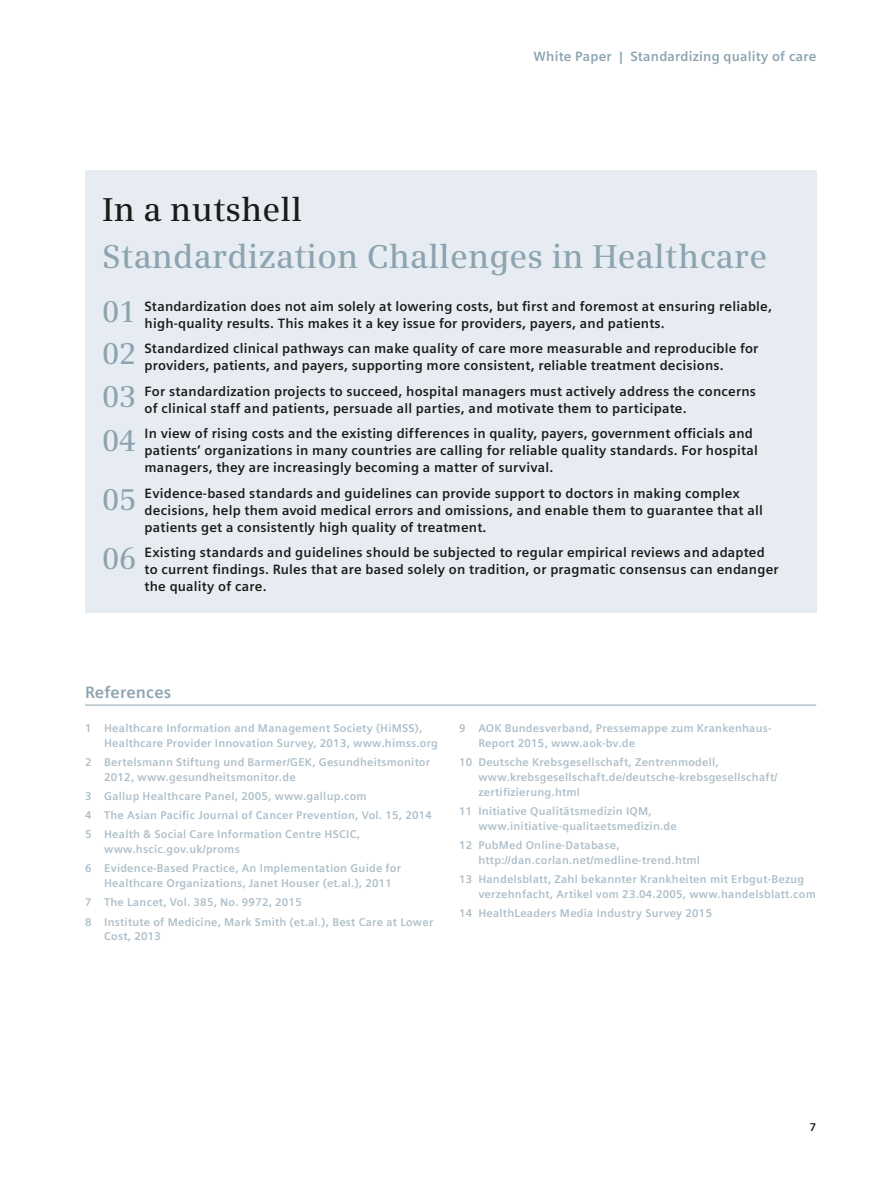
<style>
.page{position:relative;width:893px;height:1191px;background:#fff}
.page>*{position:absolute;margin:0;border:0;box-sizing:border-box;transform-origin:0 0}
.t1{font:600 33px "Siemens Serif";letter-spacing:.005em;color:#8ca3b0}
.t2{font:600 33px "Siemens Serif";letter-spacing:.005em;color:#1b1b19}
.t3{font:600 30px/42.9px "Siemens Serif";letter-spacing:-.01em;color:#8ca3b0;text-align:justify}
.t4{font:700 16.5px "Siemens Sans";letter-spacing:.01em;color:#8ca3b0}
.t5{font:700 13.5px/17px "Siemens Sans";letter-spacing:.015em;color:#1b1b19}
.t6{font:700 13.5px "Siemens Sans";letter-spacing:.015em;color:#8ca3b0}
.t7{font:700 11.25px/14.9px "Siemens Sans";letter-spacing:.02em;color:#adbec9}
.t8{font:700 11.25px "Siemens Sans";color:#1b1b19}
</style>
<div class="page">
<div style="left:85px;top:170px;width:731px;height:442px;background:#e6ecf2"></div>
<hr style="left:85px;top:705px;width:731px;height:1px;background:#8ca3b0">
<p class="t6" style="left:534px;top:49px;width:284px">White Paper | Standardizing quality of care</p>
<h1 class="t2" style="left:102px;top:190px;width:201px">In a nutshell</h1>
<h1 class="t1" style="left:102px;top:237px;width:667px">Standardization Challenges in Healthcare</h1>
<p class="t5" style="left:145px;top:297px;width:629px">Standardization does not aim solely at lowering costs, but first and foremost at ensuring reliable, high-quality results. This makes it a key issue for providers, payers, and patients.</p>
<p class="t5" style="left:145px;top:340px;width:615px">Standardized clinical pathways can make quality of care more measurable and reproducible for providers, patients, and payers, supporting more consistent, reliable treatment decisions.</p>
<p class="t5" style="left:145px;top:382px;width:613px">For standardization projects to succeed, hospital managers must actively address the concerns of clinical staff and patients, persuade all parties, and motivate them to participate.</p>
<p class="t5" style="left:145px;top:425px;width:615px">In view of rising costs and the existing differences in quality, payers, government officials and patients‘ organizations in many countries are calling for reliable quality standards. For hospital managers, they are increasingly becoming a matter of survival.</p>
<p class="t5" style="left:145px;top:484px;width:620px">Evidence-based standards and guidelines can provide support to doctors in making complex decisions, help them avoid medical errors and omissions, and enable them to guarantee that all patients get a consistently high quality of treatment.</p>
<p class="t5" style="left:145px;top:544px;width:636px">Existing standards and guidelines should be subjected to regular empirical reviews and adapted to current findings. Rules that are based solely on tradition, or pragmatic consensus can endanger the quality of care.</p>
<h2 class="t3" style="left:102px;top:290px;width:36px">01<br>02<br>03<br>04</h2>
<h2 class="t3" style="left:102px;top:470px;width:36px;line-height:59.1px">05<br>06</h2>
<p class="t4" style="left:85px;top:682px;width:88px">References</p>
<p class="t7" style="left:104px;top:721px;width:335px;text-indent:-19px">1 Healthcare Information and Management Society (HiMSS),<br>Healthcare Provider Innovation Survey, 2013, www.himss.org</p>
<p class="t7" style="left:104px;top:755px;width:327px;text-indent:-19px">2 Bertelsmann Stiftung und Barmer/GEK, Gesundheitsmonitor<br>2012, www.gesundheitsmonitor.de</p>
<p class="t7" style="left:85px;top:786px;width:348px;line-height:19.2px">3 Gallup Healthcare Panel, 2005, www.gallup.com<br>4 The Asian Pacific Journal of Cancer Prevention, Vol. 15, 2014<br>5 Health &amp; Social Care Information Centre HSCIC,</p>
<p class="t7" style="left:85px;top:840px;width:317px;line-height:19.2px;text-indent:19px">www.hscic.gov.uk/proms<br>6 Evidence-Based Practice, An Implementation Guide for</p>
<p class="t7" style="left:85px;top:874px;width:350px;line-height:19.2px;text-indent:19px">Healthcare Organizations, Janet Houser (et.al.), 2011<br>7 The Lancet, Vol. 385, No. 9972, 2015<br>8 Institute of Medicine, Mark Smith (et.al.), Best Care at Lower</p>
<p class="t7" style="left:104px;top:929px;width:58px">Cost, 2013</p>
<p class="t7" style="left:478px;top:721px;width:295px;text-indent:-19px">9 AOK Bundesverband, Pressemappe zum Krankenhaus-<br>Report 2015, www.aok-bv.de</p>
<p class="t7" style="left:478px;top:755px;width:301px;text-indent:-19px">10 Deutsche Krebsgesellschaft, Zentrenmodell, www.krebsgesellschaft.de/deutsche-krebsgesellschaft/ zertifizierung.html</p>
<p class="t7" style="left:478px;top:803px;width:200px;text-indent:-19px">11 Initiative Qualitätsmedizin IQM, www.initiative-qualitaetsmedizin.de</p>
<p class="t7" style="left:478px;top:837px;width:223px;text-indent:-19px">12 PubMed Online-Database, http://dan.corlan.net/medline-trend.html</p>
<p class="t7" style="left:478px;top:871px;width:339px;text-indent:-19px">13 Handelsblatt, Zahl bekannter Krankheiten mit Erbgut-Bezug verzehnfacht, Artikel vom 23.04.2005, www.handelsblatt.com</p>
<p class="t7" style="left:459px;top:906px;width:254px">14 HealthLeaders Media Industry Survey 2015</p>
<p class="t8" style="left:810px;top:1120px;width:8px">7</p>
</div>
